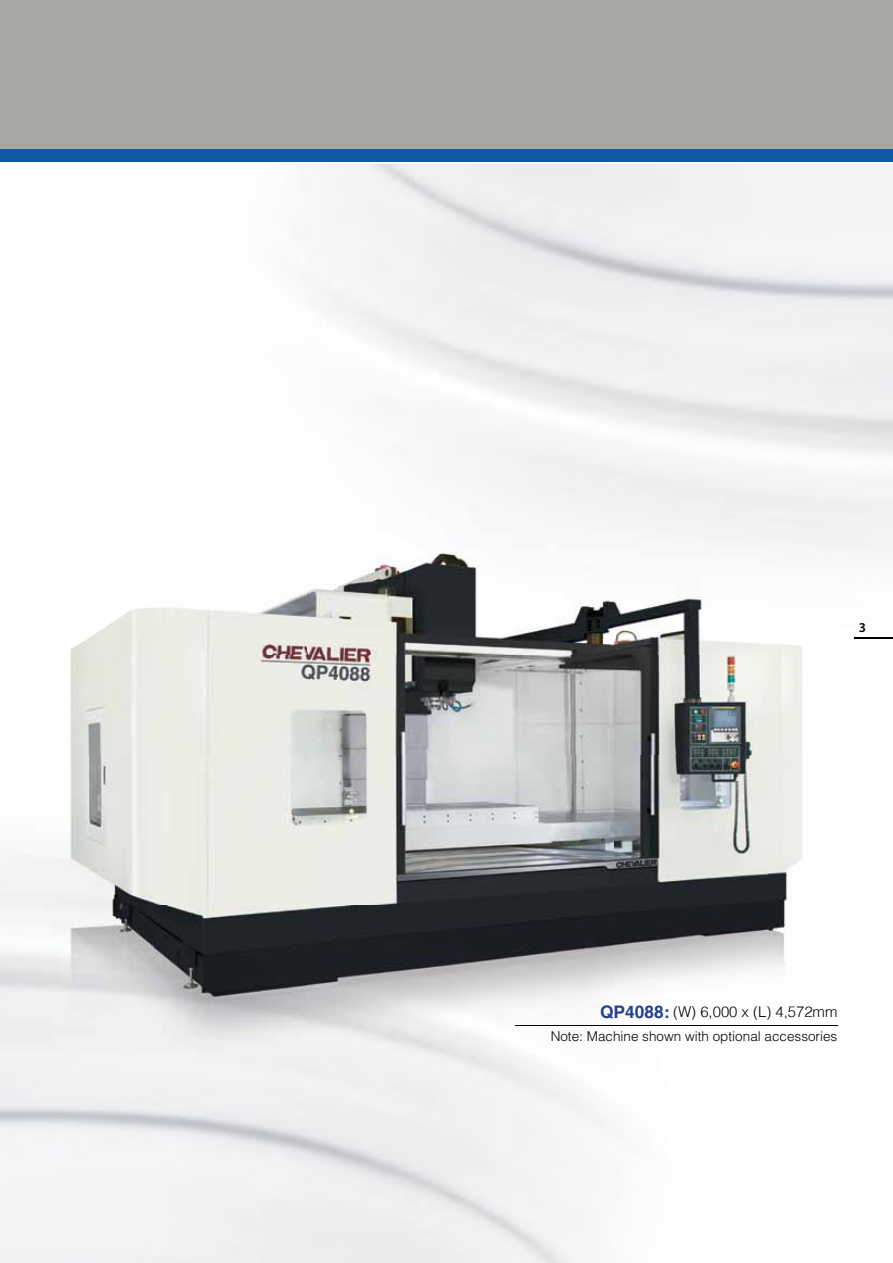
<style>
.page{position:relative;width:893px;height:1263px;background:#fff}
.page>*{position:absolute;margin:0;border:0;box-sizing:border-box;transform-origin:0 0}
.t1{font:300 14.85px "Helvetica";color:#000}
.t2{font:300 13.5px "Helvetica LT Std";color:#000}
.t3{font:600 13.5px "Myriad Pro";color:#000}
.s1{font-weight:700;font-size:17.4px;color:#24408e}
</style>
<div class="page">
<img style="left:0;top:164px;width:893px;height:1099px">
<div style="left:0;top:0;width:893px;height:149px;background:#a7a8a3"></div>
<div style="left:0;top:149px;width:893px;height:13px;background:#115aa3"></div>
<img style="left:1px;top:506px;width:870px;height:652px">
<hr style="left:515px;top:1025px;width:323px;height:1px;background:#000">
<hr style="left:855px;top:637px;width:38px;height:1px;background:#000">
<p class="t3" style="left:859px;top:619px;width:9px">3</p>
<p class="t1" style="left:600px;top:1002px;width:239px"><span class="s1">QP4088:</span> (W) 6,000 x (L) 4,572mm</p>
<p class="t2" style="left:551px;top:1028px;width:288px">Note: Machine shown with optional accessories</p>
</div>
